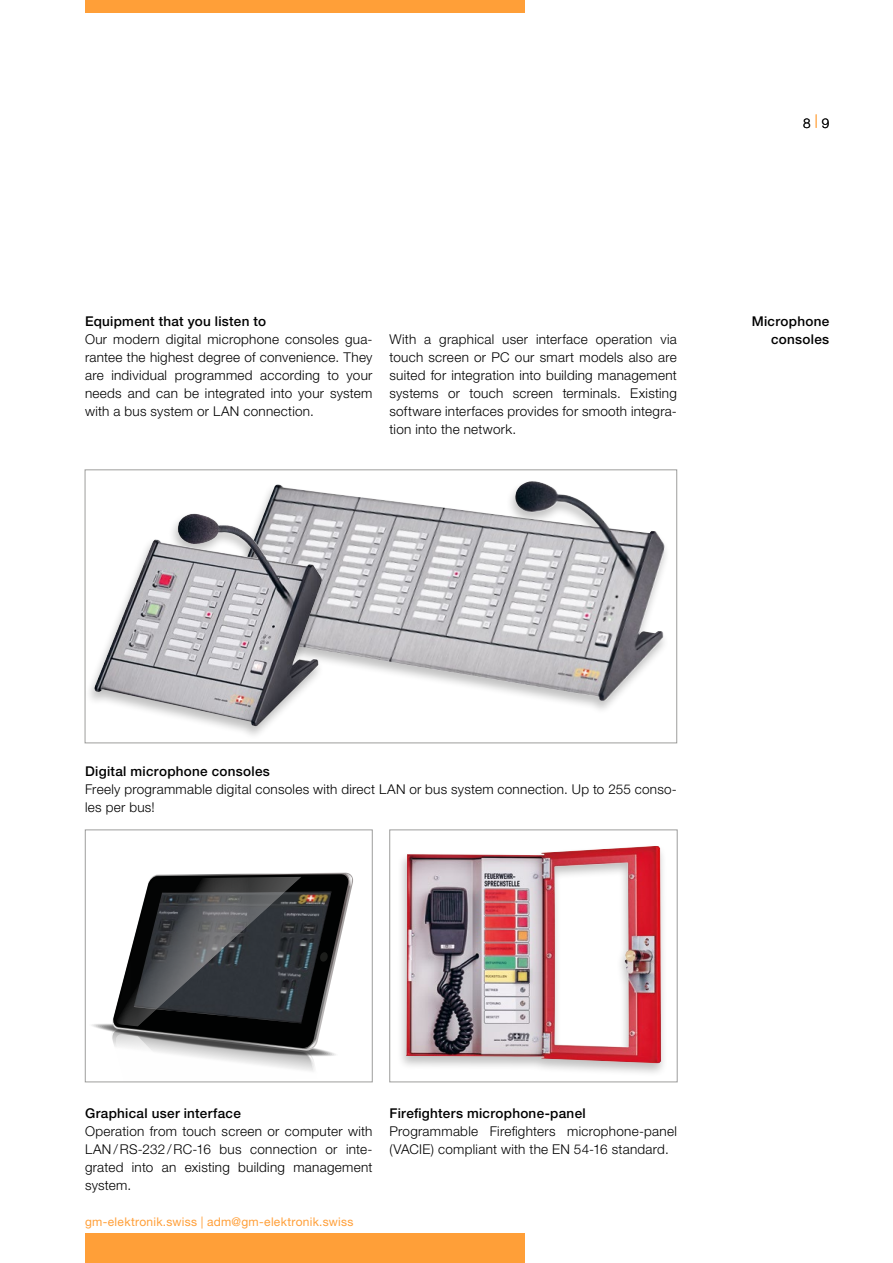
<style>
.page{position:relative;width:893px;height:1263px;background:#fff}
.page>*{position:absolute;margin:0;border:0;box-sizing:border-box;transform-origin:0 0}
.t1{font:300 13.5px/18px "Helvetica Neue LT";letter-spacing:.02em;color:#000;text-align:justify}
.t2{font:500 13.5px/18px "Helvetica Neue LT";letter-spacing:.02em;color:#000;text-align:right}
.t3{font:12px "Helvetica Neue LT";letter-spacing:.02em;color:#ff9f38}
</style>
<div class="page">
<div style="left:389px;top:830px;width:288px;height:252px;border:1px solid #9d9d9c"></div>
<svg style="left:92px;top:873px;width:261px;height:198px"></svg>
<div style="left:85px;top:830px;width:287px;height:252px;border:1px solid #9d9d9c"></div>
<div style="left:396px;top:844px;width:271px;height:234px;background:#000;opacity:.25"></div>
<img style="left:406px;top:846px;width:255px;height:217px">
<div style="left:208px;top:479px;width:463px;height:236px;background:#000;opacity:.25"></div>
<img style="left:515px;top:481px;width:24px;height:31px">
<div style="left:85px;top:511px;width:242px;height:229px;background:#000;opacity:.25"></div>
<img style="left:178px;top:514px;width:16px;height:27px">
<div style="left:85px;top:1233px;width:440px;height:30px;background:#ff9f38"></div>
<div style="left:85px;top:0;width:440px;height:13px;background:#ff9f38"></div>
<p class="t2" style="left:85px;top:312px;width:183px">Equipment that you listen to</p>
<p class="t1" style="left:85px;top:329px;width:289px">Our modern digital microphone consoles gua&shy;rantee the highest degree of convenience. They are individual programmed according to your needs and can be integrated into your system with a bus system or LAN connection.</p>
<p class="t1" style="left:389px;top:329px;width:289px">With a graphical user interface operation via touch screen or PC our smart models also are suited for integration into building management systems or touch screen terminals. Existing software interfaces provides for smooth integra&shy;tion into the network.</p>
<p class="t1" style="left:803px;top:113px;width:28px">8 <sup>|</sup> 9</p>
<p class="t2" style="left:752px;top:312px;width:79px">Microphone consoles</p>
<p class="t2" style="left:85px;top:762px;width:186px">Digital microphone consoles</p>
<p class="t1" style="left:85px;top:779px;width:593px">Freely programmable digital consoles with direct LAN or bus system connection. Up to 255 conso&shy;les per bus!</p>
<p class="t2" style="left:85px;top:1104px;width:157px">Graphical user interface</p>
<p class="t1" style="left:85px;top:1121px;width:289px">Operation from touch screen or computer with LAN /RS-232 /RC-16 bus connection or inte&shy;grated into an existing building management system.</p>
<p class="t3" style="left:85px;top:1214px;width:270px">gm-elektronik.swiss | adm@gm-elektronik.swiss</p>
<p class="t2" style="left:389px;top:1104px;width:198px">Firefighters microphone-panel</p>
<p class="t1" style="left:389px;top:1121px;width:289px">Programmable Firefighters microphone-panel (VACIE) compliant with the EN 54-16 standard.</p>
</div>
